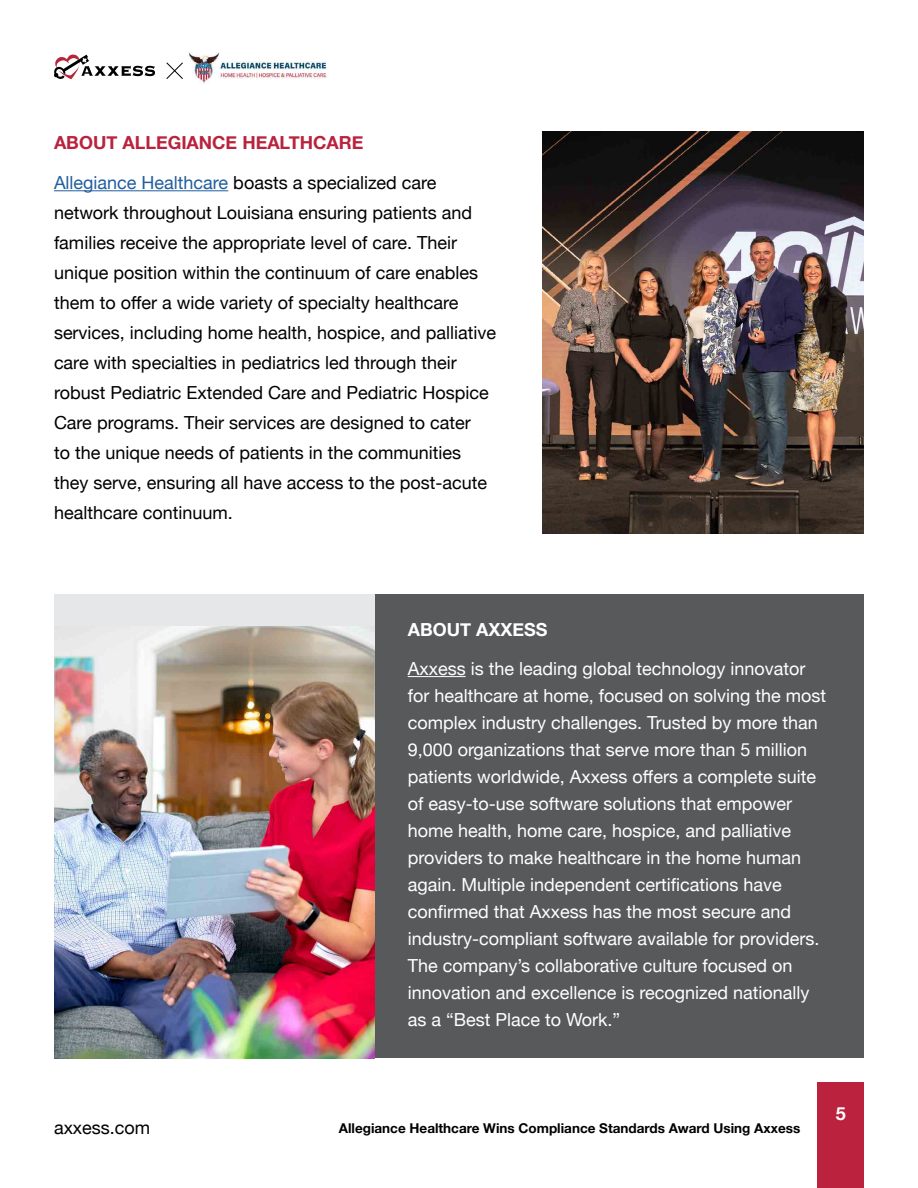
<style>
.page{position:relative;width:918px;height:1188px;background:#fff}
.page>*{position:absolute;margin:0;border:0;box-sizing:border-box;transform-origin:0 0}
.t1{font:18px/27px "Helvetica Neue";color:#fff}
.t2{font:18px/30px "Helvetica Neue";color:#000}
.t3{font:700 18px "Helvetica Neue";color:#ba223d}
.t4{font:700 18px "Helvetica Neue";color:#fff}
.t5{font:700 13.5px "Helvetica Neue";color:#000101}
.s1{color:#215e9e}
</style>
<div class="page">
<div style="left:375px;top:594px;width:488px;height:463px;background:#58595b"></div>
<hr style="left:54px;top:190px;width:174px;height:1px;background:#215e9e">
<hr style="left:408px;top:676px;width:58px;height:1px;background:#fff">
<div style="left:818px;top:1082px;width:46px;height:106px;background:#ba223d"></div>
<div style="left:54px;top:594px;width:321px;height:464px;background:#e6e7e8"></div>
<img style="left:54px;top:626px;width:321px;height:432px">
<img style="left:189px;top:52px;width:138px;height:32px">
<svg style="left:166px;top:62px;width:17px;height:17px"></svg>
<svg style="left:54px;top:55px;width:101px;height:24px"></svg>
<img style="left:542px;top:132px;width:321px;height:402px">
<p class="t3" style="left:54px;top:129px;width:311px">ABOUT ALLEGIANCE HEALTHCARE</p>
<p class="t2" style="left:54px;top:169px;width:444px"><span class="s1">Allegiance Healthcare</span> boasts a specialized care network throughout Louisiana ensuring patients and families receive the appropriate level of care. Their unique position within the continuum of care enables them to offer a wide variety of specialty healthcare services, including home health, hospice, and palliative care with specialties in pediatrics led through their robust Pediatric Extended Care and Pediatric Hospice Care programs. Their services are designed to cater<br>to the unique needs of patients in the communities they serve, ensuring all have access to the post-acute healthcare continuum.</p>
<p class="t4" style="left:408px;top:616px;width:141px">ABOUT AXXESS</p>
<p class="t1" style="left:408px;top:656px;width:420px">Axxess is the leading global technology innovator for healthcare at home, focused on solving the most complex industry challenges. Trusted by more than 9,000 organizations that serve more than 5 million patients worldwide, Axxess offers a complete suite of easy-to-use software solutions that empower home health, home care, hospice, and palliative providers to make healthcare in the home human again. Multiple independent certifications have confirmed that Axxess has the most secure and industry-compliant software available for providers.<br>The company’s collaborative culture focused on innovation and excellence is recognized nationally as a “Best Place to Work.”</p>
<p class="t2" style="left:54px;top:1114px;width:98px">axxess.com</p>
<p class="t5" style="left:339px;top:1118px;width:463px">Allegiance Healthcare Wins Compliance Standards Award Using Axxess</p>
<p class="t4" style="left:836px;top:1099px;width:12px">5</p>
</div>
